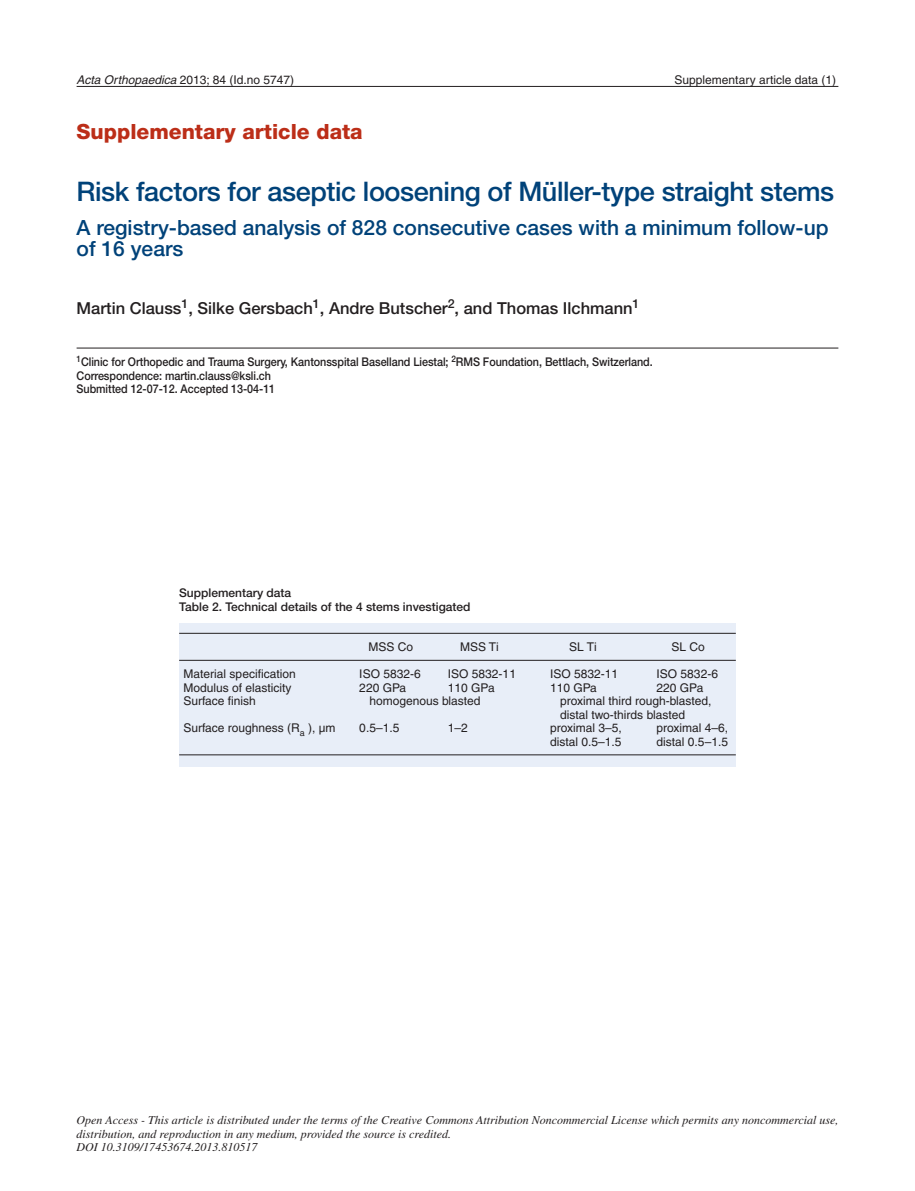
<style>
.page{position:relative;width:915px;height:1191px;background:#fff}
.page>*{position:absolute;margin:0;border:0;box-sizing:border-box;transform-origin:0 0}
.t1{font:500 27px "Helvetica Neue LT Std";letter-spacing:-.015em;color:#004279}
.t2{font:500 21px/21px "Helvetica Neue LT Std";color:#004279}
.t3{font:800 21px "Helvetica 85";color:#bc2e18}
.t4{font:500 16.5px "Helvetica Neue LT Std";color:#231f20}
.t5{font:12px/13.5px "Helvetica";color:#231f20}
.t6{font:italic 12px/13.5px "Times";color:#231f20}
.t7{font:500 12px/13.5px "Helvetica Neue LT Std";letter-spacing:-.005em;color:#231f20;scale:.9 1}
.t8{font:500 12px/13.5px "Helvetica Neue LT Std";letter-spacing:-.005em;color:#231f20}
.s1{font-style:italic}
</style>
<div class="page">
<hr style="left:77px;top:86px;width:761px;height:1px;background:#231f20">
<div style="left:179px;top:623px;width:556px;height:143px;background:#e8eef8"></div>
<hr style="left:179px;top:633px;width:556px;height:1px;background:#231f20">
<hr style="left:179px;top:660px;width:556px;height:1px;background:#231f20">
<hr style="left:179px;top:754px;width:556px;height:1px;background:#231f20">
<hr style="left:77px;top:348px;width:761px;height:1px;background:#231f20">
<p class="t5" style="left:77px;top:73px;width:219px"><span class="s1">Acta Orthopaedica</span> 2013; 84 (Id.no 5747)</p>
<p class="t5" style="left:674px;top:73px;width:163px">Supplementary article data (1)</p>
<h2 class="t3" style="left:77px;top:119px;width:287px">Supplementary article data</h2>
<h1 class="t1" style="left:77px;top:175px;width:758px">Risk factors for aseptic loosening of Müller-type straight stems</h1>
<h2 class="t2" style="left:77px;top:217px;width:753px">A registry-based analysis of 828 consecutive cases with a minimum follow-up of 16 years</h2>
<h3 class="t4" style="left:77px;top:298px;width:564px">Martin Clauss<sup>1</sup>, Silke Gersbach<sup>1</sup>, Andre Butscher<sup>2</sup>, and Thomas Ilchmann<sup>1</sup></h3>
<p class="t7" style="left:77px;top:355px;width:641px"><sup>1</sup>Clinic for Orthopedic and Trauma Surgery, Kantonsspital Baselland Liestal; <sup>2</sup>RMS Foundation, Bettlach, Switzerland.<br>Correspondence: martin.clauss@ksli.ch<br>Submitted 12-07-12. Accepted 13-04-11</p>
<p class="t8" style="left:179px;top:586px;width:293px">Supplementary data<br>Table 2. Technical details of the 4 stems investigated</p>
<p class="t5" style="left:368px;top:640px;width:46px">MSS Co</p>
<p class="t5" style="left:460px;top:640px;width:40px">MSS Ti</p>
<p class="t5" style="left:569px;top:640px;width:29px">SL Ti</p>
<p class="t5" style="left:671px;top:640px;width:35px">SL Co</p>
<p class="t5" style="left:183px;top:667px;width:114px">Material specification</p>
<p class="t5" style="left:359px;top:667px;width:63px">ISO 5832-6</p>
<p class="t5" style="left:448px;top:667px;width:70px">ISO 5832-11</p>
<p class="t5" style="left:550px;top:667px;width:70px">ISO 5832-11</p>
<p class="t5" style="left:656px;top:667px;width:63px">ISO 5832-6</p>
<p class="t5" style="left:183px;top:681px;width:110px">Modulus of elasticity</p>
<p class="t5" style="left:359px;top:681px;width:48px">220 GPa</p>
<p class="t5" style="left:448px;top:681px;width:48px">110 GPa</p>
<p class="t5" style="left:550px;top:681px;width:48px">110 GPa</p>
<p class="t5" style="left:656px;top:681px;width:48px">220 GPa</p>
<p class="t5" style="left:183px;top:694px;width:74px">Surface finish</p>
<p class="t5" style="left:369px;top:694px;width:113px">homogenous blasted</p>
<p class="t5" style="left:560px;top:694px;width:153px">proximal third rough-blasted, distal two-thirds blasted</p>
<p class="t5" style="left:183px;top:721px;width:154px">Surface roughness (R<sub>a</sub> ), µm</p>
<p class="t5" style="left:359px;top:721px;width:42px">0.5–1.5</p>
<p class="t5" style="left:448px;top:721px;width:22px">1–2</p>
<p class="t5" style="left:550px;top:721px;width:73px">proximal 3–5,</p>
<p class="t5" style="left:656px;top:721px;width:73px">proximal 4–6,</p>
<p class="t5" style="left:550px;top:735px;width:73px">distal 0.5–1.5</p>
<p class="t5" style="left:656px;top:735px;width:73px">distal 0.5–1.5</p>
<p class="t6" style="left:77px;top:1113px;width:763px">Open Access - This article is distributed under the terms of the Creative Commons Attribution Noncommercial License which permits any noncommercial use, distribution, and reproduction in any medium, provided the source is credited.<br>DOI 10.3109/17453674.2013.810517</p>
</div>
